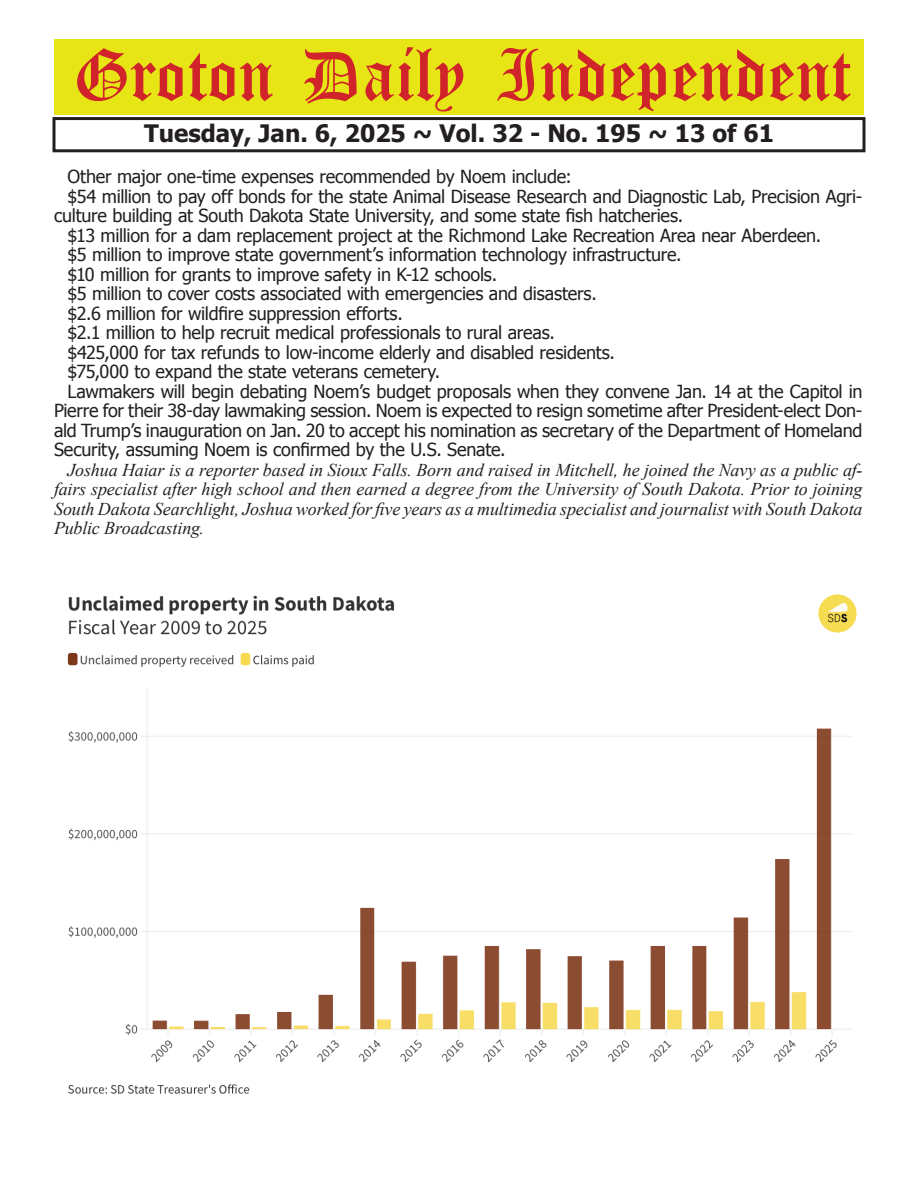
<style>
.page{position:relative;width:918px;height:1188px;background:#fff}
.page>*{position:absolute;margin:0;border:0;box-sizing:border-box;transform-origin:0 0}
.t1{font:54px "Old English Five";color:#d1232a}
.t2{font:700 24px "Tahoma";color:#231f20}
.t3{font:18px "Tahoma";letter-spacing:-.01em;color:#231f20}
.t4{font:italic 18px/19.5px "Times New Roman";letter-spacing:-.005em;color:#231f20;text-align:justify}
</style>
<div class="page">
<div style="left:52px;top:117px;width:814px;height:35px;border:3px solid #231f20"></div>
<div style="left:54px;top:40px;width:810px;height:75px;background:#e7e515"></div>
<img style="left:67px;top:594px;width:790px;height:500px">
<h1 class="t1" style="left:73px;top:50px;width:779px">Groton Daily Independent</h1>
<h2 class="t2" style="left:144px;top:116px;width:631px">Tuesday, Jan. 6, 2025 ~ Vol. 32 - No. 195 ~ 13 of 61</h2>
<p class="t3" style="left:68px;top:165px;width:506px">Other major one-time expenses recommended by Noem include:</p>
<p class="t3" style="left:68px;top:184px;width:796px">$54 million to pay off bonds for the state Animal Disease Research and Diagnostic Lab, Precision Agri-</p>
<p class="t3" style="left:54px;top:204px;width:631px">culture building at South Dakota State University, and some state fish hatcheries.</p>
<p class="t3" style="left:68px;top:223px;width:755px">$13 million for a dam replacement project at the Richmond Lake Recreation Area near Aberdeen.</p>
<p class="t3" style="left:68px;top:243px;width:616px">$5 million to improve state government’s information technology infrastructure.</p>
<p class="t3" style="left:68px;top:262px;width:431px">$10 million for grants to improve safety in K-12 schools.</p>
<p class="t3" style="left:68px;top:282px;width:531px">$5 million to cover costs associated with emergencies and disasters.</p>
<p class="t3" style="left:68px;top:301px;width:337px">$2.6 million for wildfire suppression efforts.</p>
<p class="t3" style="left:68px;top:321px;width:489px">$2.1 million to help recruit medical professionals to rural areas.</p>
<p class="t3" style="left:68px;top:340px;width:549px">$425,000 for tax refunds to low-income elderly and disabled residents.</p>
<p class="t3" style="left:68px;top:360px;width:374px">$75,000 to expand the state veterans cemetery.</p>
<p class="t3" style="left:68px;top:379px;width:797px">Lawmakers will begin debating Noem’s budget proposals when they convene Jan. 14 at the Capitol in</p>
<p class="t3" style="left:54px;top:399px;width:810px">Pierre for their 38-day lawmaking session. Noem is expected to resign sometime after President-elect Don-</p>
<p class="t3" style="left:54px;top:418px;width:810px">ald Trump’s inauguration on Jan. 20 to accept his nomination as secretary of the Department of Homeland</p>
<p class="t3" style="left:54px;top:438px;width:453px">Security, assuming Noem is confirmed by the U.S. Senate.</p>
<p class="t4" style="left:54px;top:460px;width:810px;text-indent:14px">Joshua Haiar is a reporter based in Sioux Falls. Born and raised in Mitchell, he joined the Navy as a public af&shy;fairs specialist after high school and then earned a degree from the University of South Dakota. Prior to joining South Dakota Searchlight, Joshua worked for five years as a multimedia specialist and journalist with South Dakota Public Broadcasting.</p>
</div>
